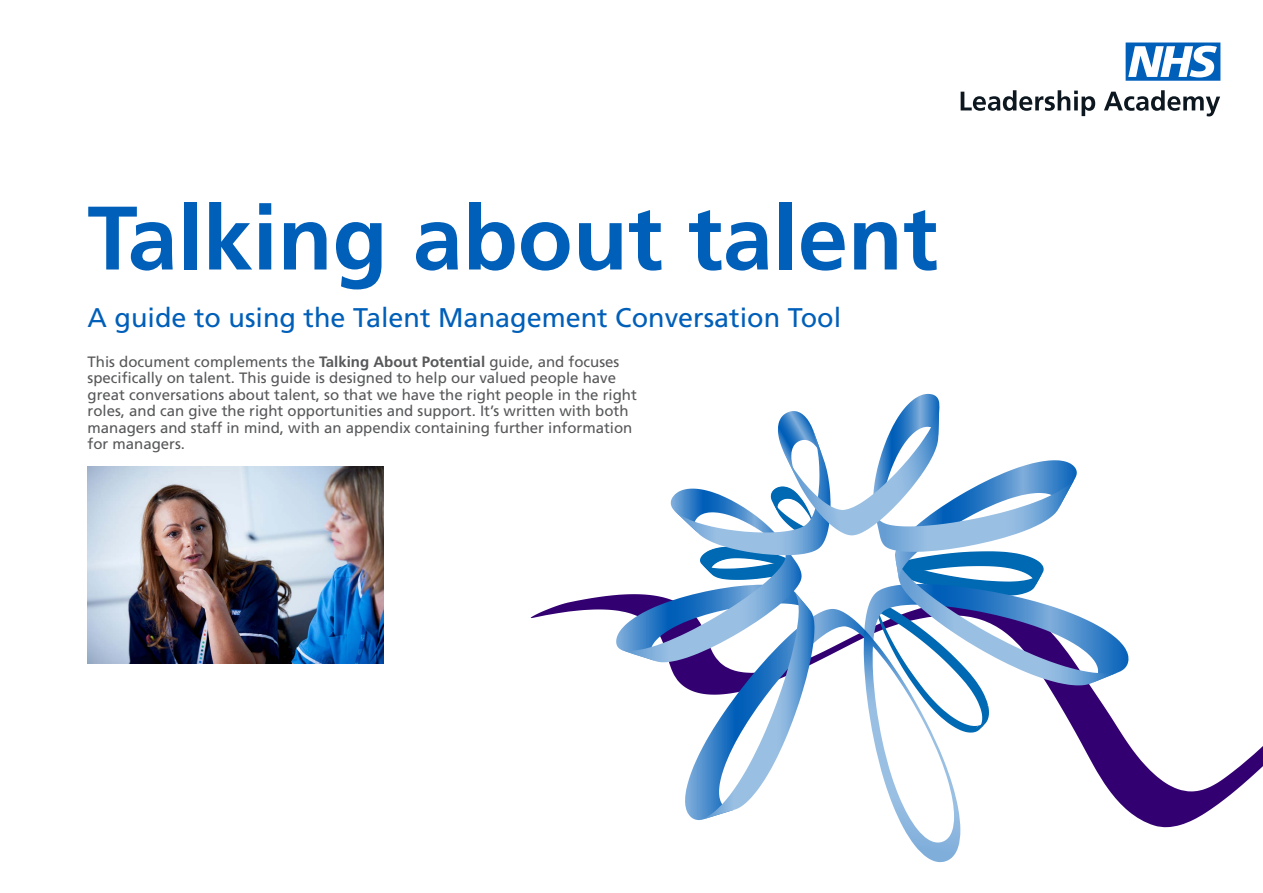
<style>
.page{position:relative;width:1263px;height:893px;background:#fff}
.page>*{position:absolute;margin:0;border:0;box-sizing:border-box;transform-origin:0 0}
.t1{font:700 90px "Frutiger CE";color:#005fb9}
.t2{font:27px "Frutiger CE";color:#005fb9}
.t3{font:15px/16.5px "Frutiger CE";color:#57585a}
.s1{font-weight:700}
</style>
<div class="page">
<svg style="left:530px;top:595px;width:733px;height:232px"></svg>
<svg style="left:616px;top:394px;width:513px;height:468px"></svg>
<svg style="left:961px;top:90px;width:134px;height:26px"></svg>
<svg style="left:1104px;top:90px;width:116px;height:26px"></svg>
<svg style="left:1125px;top:43px;width:95px;height:38px"></svg>
<img style="left:88px;top:467px;width:296px;height:197px">
<p class="t1" style="left:88px;top:184px;width:852px">Talking about talent</p>
<p class="t2" style="left:88px;top:302px;width:755px">A guide to using the Talent Management Conversation Tool</p>
<p class="t3" style="left:88px;top:353px;width:551px">This document complements the <span class="s1">Talking About Potential</span> guide, and focuses specifically on talent. This guide is designed to help our valued people have great conversations about talent, so that we have the right people in the right roles, and can give the right opportunities and support. It’s written with both managers and staff in mind, with an appendix containing further information for managers.</p>
</div>
